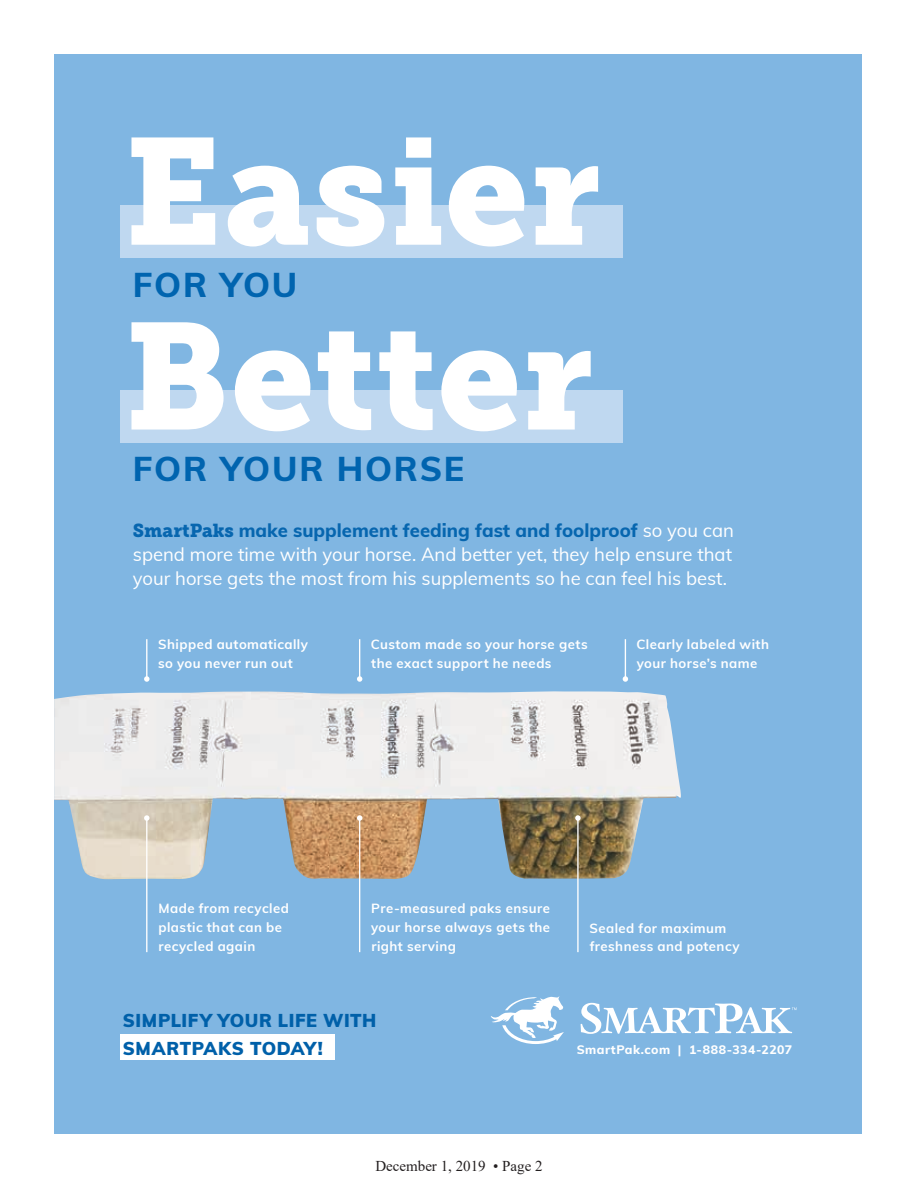
<style>
.page{position:relative;width:918px;height:1188px;background:#fff}
.page>*{position:absolute;margin:0;border:0;box-sizing:border-box;transform-origin:0 0}
.t1{font:800 34.35px "Muli";letter-spacing:.05em;color:#0064af}
.t2{font:18.6px/24.2px "Muli";color:#fff;text-align:justify}
.t3{font:900 18.15px/27.9px "Muli";letter-spacing:.03em;color:#0060a9}
.t4{font:15px "Times New Roman";color:#231f20}
.t5{font:700 13.35px/18.6px "Muli";letter-spacing:.035em;color:#fff}
.t6{font:800 12.3px "Muli";letter-spacing:.04em;color:#fff}
.s1{font-family:"Museo Slab 900";color:#0766af}
.s2{font-weight:800;color:#0766af}
</style>
<div class="page">
<div style="left:54px;top:54px;width:808px;height:1080px;background:#80b6e2"></div>
<div style="left:120px;top:1034px;width:214px;height:25px;background:#fff"></div>
<svg style="left:491px;top:996px;width:73px;height:48px"></svg>
<svg style="left:581px;top:1003px;width:216px;height:31px"></svg>
<img style="left:54px;top:691px;width:627px;height:189px">
<hr style="left:625px;top:639px;width:1px;height:40px;background:#fff">
<svg style="left:623px;top:676px;width:5px;height:6px"></svg>
<hr style="left:577px;top:818px;width:2px;height:134px;background:#fff">
<svg style="left:575px;top:815px;width:6px;height:6px"></svg>
<hr style="left:359px;top:818px;width:1px;height:134px;background:#fff">
<svg style="left:357px;top:815px;width:5px;height:6px"></svg>
<hr style="left:359px;top:639px;width:1px;height:40px;background:#fff">
<svg style="left:357px;top:676px;width:5px;height:6px"></svg>
<hr style="left:146px;top:639px;width:1px;height:40px;background:#fff">
<svg style="left:144px;top:676px;width:6px;height:6px"></svg>
<hr style="left:146px;top:818px;width:1px;height:134px;background:#fff">
<svg style="left:144px;top:815px;width:6px;height:6px"></svg>
<div style="left:120px;top:390px;width:503px;height:53px;background:#bfd8f0"></div>
<div style="left:120px;top:206px;width:503px;height:52px;background:#bfd8f0"></div>
<svg style="left:131px;top:322px;width:460px;height:109px"></svg>
<svg style="left:131px;top:137px;width:467px;height:110px"></svg>
<h1 class="t1" style="left:133px;top:259px;width:166px">FOR YOU</h1>
<h1 class="t1" style="left:133px;top:443px;width:333px">FOR YOUR HORSE</h1>
<h2 class="t2" style="left:133px;top:517px;width:603px"><span class="s1">SmartPaks</span> <span class="s2">make supplement feeding fast and foolproof</span> so you can spend more time with your horse. And better yet, they help ensure that your horse gets the most from his supplements so he can feel his best.</h2>
<p class="t5" style="left:158px;top:635px;width:151px">Shipped automatically so you never run out</p>
<p class="t5" style="left:371px;top:635px;width:218px">Custom made so your horse gets the exact support he needs</p>
<p class="t5" style="left:637px;top:635px;width:134px">Clearly labeled with your horse’s name</p>
<p class="t5" style="left:158px;top:899px;width:132px">Made from recycled plastic that can be recycled again</p>
<p class="t5" style="left:371px;top:899px;width:181px;text-align:justify">Pre-measured paks ensure your horse always gets the right serving</p>
<p class="t5" style="left:589px;top:918px;width:152px">Sealed for maximum freshness and potency</p>
<h3 class="t3" style="left:123px;top:1005px;width:255px">SIMPLIFY YOUR LIFE WITH<br>SMARTPAKS TODAY!</h3>
<p class="t6" style="left:577px;top:1041px;width:217px">SmartPak.com | 1-888-334-2207</p>
<p class="t4" style="left:375px;top:1156px;width:169px">December 1, 2019 • Page 2</p>
</div>
